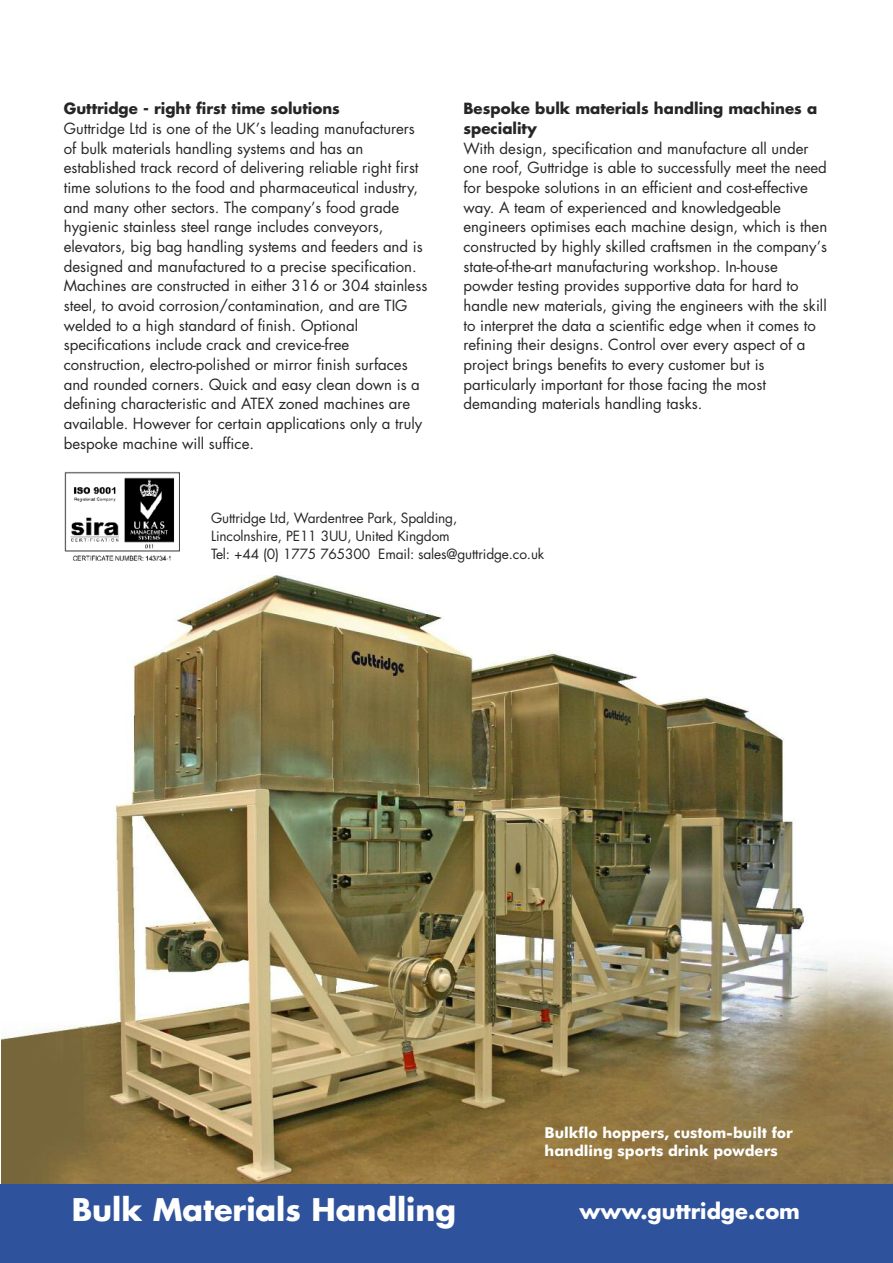
<style>
.page{position:relative;width:893px;height:1263px;background:#fff}
.page>*{position:absolute;margin:0;border:0;box-sizing:border-box;transform-origin:0 0}
.t1{font:700 30.3px "Futura CE";color:#fff}
.t2{font:700 21px "Futura CE";color:#fff}
.t3{font:15px/19.6px "Futura CE";color:#272627}
.t4{font:700 15px/19.5px "Futura CE";color:#272627}
.t5{font:700 15px/18px "Futura BT";color:#fff}
.t6{font:13.65px/18px "Futura CE";letter-spacing:-.01em;color:#272627}
</style>
<div class="page">
<img style="left:1px;top:575px;width:892px;height:609px">
<div style="left:0;top:1184px;width:893px;height:79px;background:#2e529b"></div>
<img style="left:64px;top:471px;width:116px;height:90px">
<p class="t4" style="left:64px;top:100px;width:278px">Guttridge - right first time solutions</p>
<p class="t3" style="left:64px;top:120px;width:365px">Guttridge Ltd is one of the UK’s leading manufacturers of bulk materials handling systems and has an established track record of delivering reliable right first time solutions to the food and pharmaceutical industry, and many other sectors. The company’s food grade hygienic stainless steel range includes conveyors, elevators, big bag handling systems and feeders and is designed and manufactured to a precise specification.<br>Machines are constructed in either 316 or 304 stainless steel, to avoid corrosion/contamination, and are TIG welded to a high standard of finish. Optional specifications include crack and crevice-free construction, electro-polished or mirror finish surfaces and rounded corners. Quick and easy clean down is a defining characteristic and ATEX zoned machines are available. However for certain applications only a truly bespoke machine will suffice.</p>
<p class="t4" style="left:463px;top:100px;width:355px">Bespoke bulk materials handling machines a speciality</p>
<p class="t3" style="left:463px;top:139px;width:365px">With design, specification and manufacture all under one roof, Guttridge is able to successfully meet the need for bespoke solutions in an efficient and cost-effective way. A team of experienced and knowledgeable engineers optimises each machine design, which is then constructed by highly skilled craftsmen in the company’s state-of-the-art manufacturing workshop. In-house powder testing provides supportive data for hard to handle new materials, giving the engineers with the skill to interpret the data a scientific edge when it comes to refining their designs. Control over every aspect of a project brings benefits to every customer but is particularly important for those facing the most demanding materials handling tasks.</p>
<p class="t6" style="left:211px;top:510px;width:335px">Guttridge Ltd, Wardentree Park, Spalding,<br>Lincolnshire, PE11 3UU, United Kingdom<br>Tel: +44 (0) 1775 765300 Email: sales@guttridge.co.uk</p>
<p class="t5" style="left:544px;top:1124px;width:250px">Bulkflo hoppers, custom-built for handling sports drink powders</p>
<h1 class="t1" style="left:72px;top:1196px;width:386px">Bulk Materials Handling</h1>
<h2 class="t2" style="left:580px;top:1201px;width:222px">www.guttridge.com</h2>
</div>
